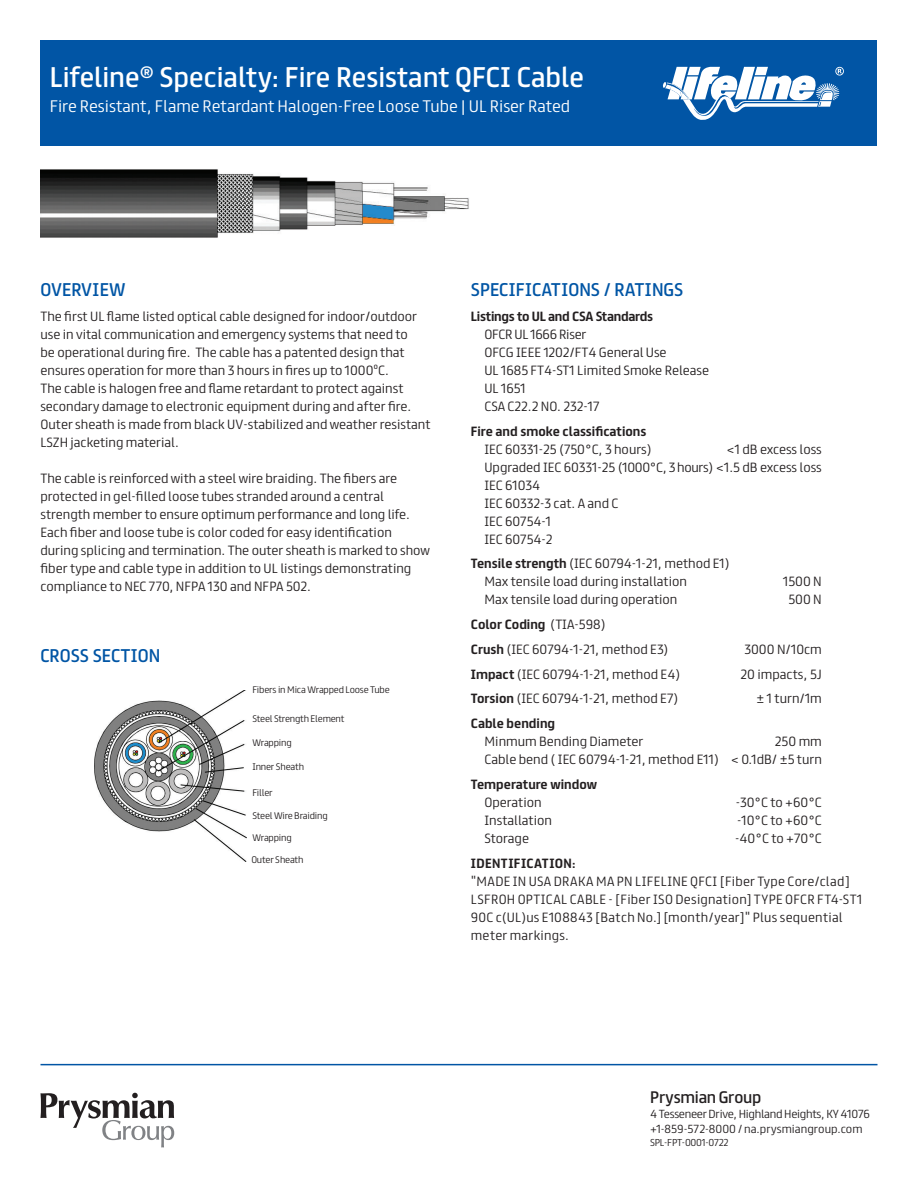
<style>
.page{position:relative;width:918px;height:1188px;background:#fff}
.page>*{position:absolute;margin:0;border:0;box-sizing:border-box;transform-origin:0 0}
.Gray_subhead{font:25.5px "FS Truman";color:#fff}
.body_second_paragrap{font:16.5px "FS Truman";color:#0155a5}
.Gray_subhead-2{font:300 15px "FS Truman";color:#fff}
._8_Intro_text{font:15px "FS Truman";letter-spacing:-.02em;color:#231f20}
.body_second_paragrap-2{font:300 12px/18px "FS Truman";color:#231f20}
.body_second_paragrap-3{font:300 12px/18px "FS Truman";letter-spacing:.025em;color:#231f20}
.body_second_paragrap-4{font:700 12px/18px "FS Truman";color:#231f20}
.body_second_paragrap-5{font:700 12px/18px "FS Truman";letter-spacing:-.02em;color:#231f20}
.body_second_paragrap-6{font:700 12px "FS Truman";letter-spacing:.03em;color:#231f20}
._8_Intro_text-2{font:300 10.5px "FS Truman";letter-spacing:-.025em;color:#231f20}
._8_Intro_text-3{font:300 10.5px "FS Truman";letter-spacing:.005em;color:#231f20}
.t1{font:300 9px "FS Truman";letter-spacing:-.025em;color:#231f20}
.body_9_14{font:300 8.55px "FS Truman";letter-spacing:-.02em;color:#231f20}
.s1{font-weight:300}
.s2{font-weight:700}
</style>
<div class="page">
<div style="left:40px;top:40px;width:838px;height:106px;background:#0155a5"></div>
<svg style="left:663px;top:67px;width:181px;height:53px"></svg>
<img style="left:40px;top:169px;width:429px;height:69px">
<img style="left:95px;top:690px;width:152px;height:171px">
<svg style="left:41px;top:1093px;width:133px;height:54px"></svg>
<hr style="left:40px;top:1064px;width:838px;height:1px;background:#0155a5">
<p class="Gray_subhead" style="left:50px;top:55px;width:536px">Lifeline<sup>®</sup> Specialty: Fire Resistant QFCI Cable</p>
<p class="Gray_subhead-2" style="left:50px;top:93px;width:522px">Fire Resistant, Flame Retardant Halogen-Free Loose Tube | UL Riser Rated</p>
<p class="body_second_paragrap" style="left:40px;top:275px;width:87px">OVERVIEW</p>
<p class="body_second_paragrap-2" style="left:40px;top:306px;width:392px">The first UL flame listed optical cable designed for indoor/outdoor use in vital communication and emergency systems that need to<br>be operational during fire. The cable has a patented design that ensures operation for more than 3 hours in fires up to 1000ºC.<br>The cable is halogen free and flame retardant to protect against secondary damage to electronic equipment during and after fire.<br>Outer sheath is made from black UV-stabilized and weather resistant LSZH jacketing material.</p>
<p class="body_second_paragrap-2" style="left:40px;top:468px;width:391px">The cable is reinforced with a steel wire braiding. The fibers are protected in gel-filled loose tubes stranded around a central strength member to ensure optimum performance and long life.<br>Each fiber and loose tube is color coded for easy identification during splicing and termination. The outer sheath is marked to show fiber type and cable type in addition to UL listings demonstrating compliance to NEC 770, NFPA 130 and NFPA 502.</p>
<p class="body_second_paragrap" style="left:40px;top:641px;width:121px">CROSS SECTION</p>
<p class="body_9_14" style="left:252px;top:682px;width:139px">Fibers in Mica Wrapped Loose Tube</p>
<p class="body_9_14" style="left:252px;top:711px;width:94px">Steel Strength Element</p>
<p class="body_9_14" style="left:252px;top:735px;width:41px">Wrapping</p>
<p class="body_9_14" style="left:252px;top:760px;width:53px">Inner Sheath</p>
<p class="body_9_14" style="left:252px;top:785px;width:22px">Filler</p>
<p class="body_9_14" style="left:252px;top:808px;width:77px">Steel Wire Braiding</p>
<p class="body_9_14" style="left:252px;top:831px;width:41px">Wrapping</p>
<p class="body_9_14" style="left:251px;top:852px;width:54px">Outer Sheath</p>
<p class="body_second_paragrap" style="left:471px;top:275px;width:214px">SPECIFICATIONS / RATINGS</p>
<p class="body_second_paragrap-5" style="left:484px;top:306px;width:170px;text-indent:-14px">Listings to UL and CSA Standards<br><span class="s1">OFCR UL 1666 Riser</span></p>
<p class="body_second_paragrap-2" style="left:484px;top:342px;width:184px">OFCG IEEE 1202/FT4 General Use</p>
<p class="body_second_paragrap-2" style="left:484px;top:360px;width:226px">UL 1685 FT4-ST1 Limited Smoke Release</p>
<p class="body_second_paragrap-2" style="left:484px;top:378px;width:43px">UL 1651</p>
<p class="body_second_paragrap-2" style="left:484px;top:396px;width:117px">CSA C22.2 NO. 232-17</p>
<p class="body_second_paragrap-4" style="left:484px;top:421px;width:169px;text-indent:-14px">Fire and smoke classifications<br><span class="s1">IEC 60331-25 (750°C, 3 hours)</span></p>
<p class="body_second_paragrap-2" style="left:484px;top:439px;width:339px;text-align:right">&lt;1 dB excess loss<br>Upgraded IEC 60331-25 (1000°C, 3 hours) &lt;1.5 dB excess loss</p>
<p class="body_second_paragrap-2" style="left:484px;top:475px;width:57px">IEC 61034</p>
<p class="body_second_paragrap-2" style="left:484px;top:493px;width:136px">IEC 60332-3 cat. A and C</p>
<p class="body_second_paragrap-2" style="left:484px;top:511px;width:68px">IEC 60754-1</p>
<p class="body_second_paragrap-2" style="left:484px;top:529px;width:70px">IEC 60754-2</p>
<p class="body_second_paragrap-2" style="left:471px;top:554px;width:261px"><span class="s2">Tensile strength</span> (IEC 60794-1-21, method E1)</p>
<p class="body_second_paragrap-2" style="left:484px;top:572px;width:204px">Max tensile load during installation</p>
<p class="body_second_paragrap-2" style="left:783px;top:572px;width:40px">1500 N</p>
<p class="body_second_paragrap-2" style="left:484px;top:590px;width:195px">Max tensile load during operation</p>
<p class="body_second_paragrap-2" style="left:788px;top:590px;width:35px">500 N</p>
<p class="body_second_paragrap-4" style="left:471px;top:615px;width:136px">Color Coding <span class="s1">(TIA-598)</span></p>
<p class="body_second_paragrap-2" style="left:471px;top:639px;width:199px"><span class="s2">Crush</span> (IEC 60794-1-21, method E3)</p>
<p class="body_second_paragrap-2" style="left:745px;top:639px;width:79px">3000 N/10cm</p>
<p class="body_second_paragrap-2" style="left:471px;top:664px;width:211px"><span class="s2">Impact</span> (IEC 60794-1-21, method E4)</p>
<p class="body_second_paragrap-2" style="left:741px;top:664px;width:83px">20 impacts, 5J</p>
<p class="body_second_paragrap-2" style="left:471px;top:689px;width:209px"><span class="s2">Torsion</span> (IEC 60794-1-21, method E7)</p>
<p class="body_second_paragrap-2" style="left:757px;top:689px;width:67px">± 1 turn/1m</p>
<p class="body_second_paragrap-2" style="left:484px;top:714px;width:161px;text-indent:-14px"><span class="s2">Cable bending<br></span>Minmum Bending Diameter</p>
<p class="body_second_paragrap-2" style="left:484px;top:732px;width:339px;text-align:right">250 mm<br>Cable bend ( IEC 60794-1-21, method E11) &lt; 0.1dB/ ±5 turn</p>
<p class="body_second_paragrap-4" style="left:471px;top:774px;width:128px">Temperature window</p>
<p class="body_second_paragrap-2" style="left:484px;top:792px;width:59px">Operation</p>
<p class="body_second_paragrap-2" style="left:736px;top:792px;width:88px">-30°C to +60°C</p>
<p class="body_second_paragrap-2" style="left:484px;top:810px;width:69px">Installation</p>
<p class="body_second_paragrap-2" style="left:737px;top:810px;width:86px">-10°C to +60°C</p>
<p class="body_second_paragrap-2" style="left:484px;top:828px;width:46px">Storage</p>
<p class="body_second_paragrap-2" style="left:735px;top:828px;width:88px">-40°C to +70°C</p>
<p class="body_second_paragrap-6" style="left:471px;top:853px;width:106px">IDENTIFICATION:</p>
<p class="body_second_paragrap-3" style="left:471px;top:871px;width:393px">"MADE IN USA DRAKA MA PN LIFELINE QFCI [Fiber Type Core/clad] LSFROH OPTICAL CABLE - [Fiber ISO Designation] TYPE OFCR FT4-ST1<br>90C c(UL)us E108843 [Batch No.] [month/year]" Plus sequential meter markings.</p>
<p class="_8_Intro_text" style="left:650px;top:1084px;width:113px">Prysmian Group</p>
<p class="_8_Intro_text-2" style="left:650px;top:1104px;width:221px">4 Tesseneer Drive, Highland Heights, KY 41076</p>
<p class="_8_Intro_text-3" style="left:650px;top:1119px;width:214px">+1-859-572-8000 / na.prysmiangroup.com</p>
<p class="t1" style="left:650px;top:1135px;width:80px">SPL-FPT-0001-0722</p>
</div>
